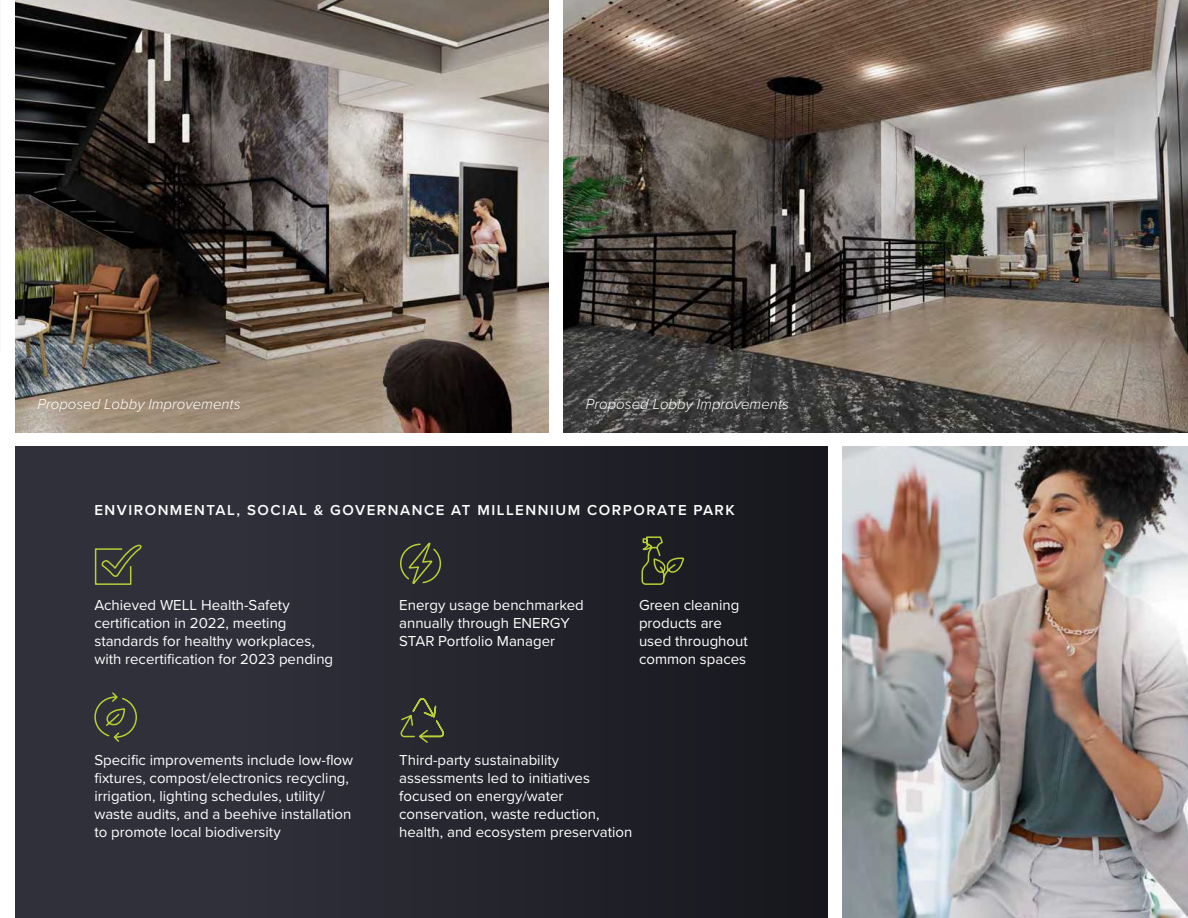
<style>
.page{position:relative;width:1188px;height:918px;background:#fff}
.page>*{position:absolute;margin:0;border:0;box-sizing:border-box;transform-origin:0 0}
.t1{font:15px/18px "Proxima Nova";color:#fff}
.t2{font:600 15px "Proxima Nova";letter-spacing:.1em;color:#fff}
.t3{font:italic 300 15px "Proxima Nova";color:#fff}
</style>
<div class="page">
<img style="left:15px;top:0;width:533px;height:432px">
<img style="left:563px;top:0;width:625px;height:432px">
<img style="left:842px;top:447px;width:346px;height:471px">
<img style="left:15px;top:447px;width:812px;height:471px">
<svg style="left:94px;top:691px;width:44px;height:52px;background:#414538"></svg>
<svg style="left:637px;top:535px;width:48px;height:51px;background:#343826"></svg>
<svg style="left:94px;top:539px;width:51px;height:47px;background:#424638"></svg>
<svg style="left:399px;top:542px;width:43px;height:43px;background:#3f4431"></svg>
<svg style="left:400px;top:696px;width:46px;height:48px;background:#3a3e30"></svg>
<p class="t3" style="left:37px;top:393px;width:205px">Proposed Lobby Improvements</p>
<p class="t3" style="left:586px;top:393px;width:205px">Proposed Lobby Improvements</p>
<p class="t2" style="left:94px;top:498px;width:642px">ENVIRONMENTAL, SOCIAL &amp; GOVERNANCE AT MILLENNIUM CORPORATE PARK</p>
<p class="t1" style="left:94px;top:596px;width:240px">Achieved WELL Health-Safety certification in 2022, meeting standards for healthy workplaces, with recertification for 2023 pending</p>
<p class="t1" style="left:399px;top:596px;width:186px">Energy usage benchmarked annually through ENERGY<br>STAR Portfolio Manager</p>
<p class="t1" style="left:639px;top:596px;width:110px">Green cleaning products are used throughout common spaces</p>
<p class="t1" style="left:94px;top:750px;width:260px">Specific improvements include low-flow fixtures, compost/electronics recycling, irrigation, lighting schedules, utility/ waste audits, and a beehive installation to promote local biodiversity</p>
<p class="t1" style="left:399px;top:750px;width:235px">Third-party sustainability assessments led to initiatives focused on energy/water conservation, waste reduction, health, and ecosystem preservation</p>
</div>
